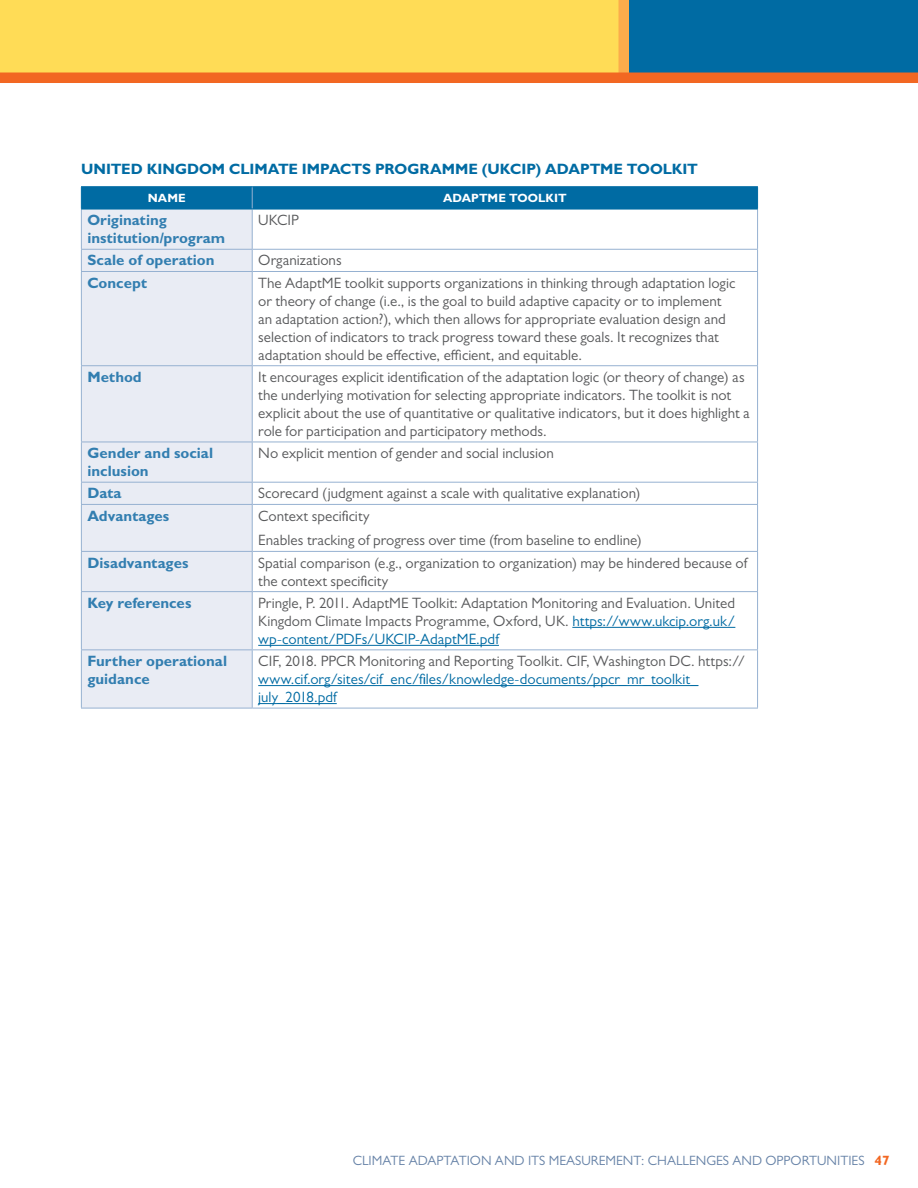
<style>
.page{position:relative;width:918px;height:1188px;background:#fff}
.page>*{position:absolute;margin:0;border:0;box-sizing:border-box;transform-origin:0 0}
.Table_text{font:15px/18px "Gill Sans MT Pro";color:#58595b}
.Table_-_Left_Column{font:700 15px/18px "Gill Sans MT Pro";color:#327eb0}
.Table_text-2{font:15px/18px "Gill Sans MT Pro";color:#006ba3}
.H3_Annex_table_header{font:700 15px "Gill Sans MT Pro";color:#006ba3}
.t1{font:13.5px "Gill Sans MT Pro";color:#6682a7}
.Table_Header_Row{font:700 12px "Gill Sans MT Pro";color:#fff}
.s1{color:#006ba3}
.s2{color:#58595b}
.s3{font-weight:700;color:#f26722}
</style>
<div class="page">
<div style="left:82px;top:210px;width:170px;height:498px;background:#e9ecf4"></div>
<hr style="left:81px;top:209px;width:1px;height:40px;background:#96b1d1">
<hr style="left:252px;top:209px;width:1px;height:40px;background:#96b1d1">
<hr style="left:757px;top:209px;width:1px;height:40px;background:#96b1d1">
<hr style="left:81px;top:249px;width:171px;height:1px;background:#96b1d1">
<svg style="left:81px;top:250px;width:1px;height:21px"></svg>
<hr style="left:252px;top:249px;width:506px;height:1px;background:#96b1d1">
<svg style="left:252px;top:250px;width:1px;height:21px"></svg>
<svg style="left:757px;top:250px;width:1px;height:21px"></svg>
<hr style="left:81px;top:271px;width:171px;height:1px;background:#96b1d1">
<hr style="left:81px;top:272px;width:1px;height:93px;background:#96b1d1">
<hr style="left:252px;top:271px;width:506px;height:1px;background:#96b1d1">
<hr style="left:252px;top:272px;width:1px;height:93px;background:#96b1d1">
<hr style="left:757px;top:272px;width:1px;height:93px;background:#96b1d1">
<hr style="left:81px;top:365px;width:171px;height:1px;background:#96b1d1">
<hr style="left:81px;top:366px;width:1px;height:76px;background:#96b1d1">
<hr style="left:252px;top:365px;width:506px;height:1px;background:#96b1d1">
<hr style="left:252px;top:366px;width:1px;height:76px;background:#96b1d1">
<hr style="left:757px;top:366px;width:1px;height:76px;background:#96b1d1">
<hr style="left:81px;top:442px;width:171px;height:1px;background:#96b1d1">
<hr style="left:81px;top:442px;width:1px;height:40px;background:#96b1d1">
<hr style="left:252px;top:442px;width:506px;height:1px;background:#96b1d1">
<hr style="left:252px;top:442px;width:1px;height:40px;background:#96b1d1">
<hr style="left:757px;top:442px;width:1px;height:40px;background:#96b1d1">
<hr style="left:81px;top:482px;width:171px;height:1px;background:#96b1d1">
<svg style="left:81px;top:483px;width:1px;height:21px"></svg>
<hr style="left:252px;top:482px;width:506px;height:1px;background:#96b1d1">
<svg style="left:252px;top:483px;width:1px;height:21px"></svg>
<svg style="left:757px;top:483px;width:1px;height:21px"></svg>
<hr style="left:81px;top:504px;width:171px;height:1px;background:#96b1d1">
<hr style="left:81px;top:505px;width:1px;height:46px;background:#96b1d1">
<hr style="left:252px;top:504px;width:506px;height:1px;background:#96b1d1">
<hr style="left:252px;top:505px;width:1px;height:46px;background:#96b1d1">
<hr style="left:757px;top:505px;width:1px;height:46px;background:#96b1d1">
<hr style="left:81px;top:551px;width:171px;height:1px;background:#96b1d1">
<hr style="left:81px;top:552px;width:1px;height:39px;background:#96b1d1">
<hr style="left:252px;top:551px;width:506px;height:1px;background:#96b1d1">
<hr style="left:252px;top:552px;width:1px;height:39px;background:#96b1d1">
<hr style="left:757px;top:552px;width:1px;height:39px;background:#96b1d1">
<hr style="left:81px;top:591px;width:171px;height:1px;background:#96b1d1">
<hr style="left:81px;top:592px;width:1px;height:57px;background:#96b1d1">
<hr style="left:252px;top:591px;width:506px;height:1px;background:#96b1d1">
<hr style="left:252px;top:592px;width:1px;height:57px;background:#96b1d1">
<hr style="left:757px;top:592px;width:1px;height:57px;background:#96b1d1">
<hr style="left:81px;top:649px;width:171px;height:1px;background:#96b1d1">
<hr style="left:81px;top:650px;width:1px;height:58px;background:#96b1d1">
<hr style="left:252px;top:649px;width:506px;height:1px;background:#96b1d1">
<hr style="left:252px;top:650px;width:1px;height:58px;background:#96b1d1">
<hr style="left:757px;top:650px;width:1px;height:58px;background:#96b1d1">
<hr style="left:81px;top:708px;width:171px;height:1px;background:#96b1d1">
<hr style="left:252px;top:708px;width:506px;height:1px;background:#96b1d1">
<hr style="left:81px;top:186px;width:171px;height:1px;background:#006ba3">
<hr style="left:252px;top:186px;width:506px;height:1px;background:#006ba3">
<div style="left:81px;top:187px;width:677px;height:22px;background:#006ba3"></div>
<hr style="left:81px;top:209px;width:171px;height:1px;background:#006ba3">
<hr style="left:252px;top:209px;width:506px;height:1px;background:#006ba3">
<hr style="left:572px;top:627px;width:163px;height:1px;background:#006ba3">
<hr style="left:258px;top:645px;width:241px;height:1px;background:#006ba3">
<hr style="left:258px;top:685px;width:440px;height:1px;background:#006ba3">
<hr style="left:258px;top:703px;width:79px;height:1px;background:#006ba3">
<div style="left:621px;top:0;width:297px;height:76px;background:#006ba3"></div>
<div style="left:0;top:0;width:626px;height:76px;background:#ffdc56"></div>
<div style="left:619px;top:0;width:10px;height:78px;background:#fbac4b"></div>
<div style="left:0;top:73px;width:918px;height:10px;background:#f26722"></div>
<p class="H3_Annex_table_header" style="left:81px;top:159px;width:619px">UNITED KINGDOM CLIMATE IMPACTS PROGRAMME (UKCIP) ADAPTME TOOLKIT</p>
<p class="Table_Header_Row" style="left:148px;top:190px;width:39px">NAME</p>
<p class="Table_Header_Row" style="left:443px;top:190px;width:125px">ADAPTME TOOLKIT</p>
<p class="Table_-_Left_Column" style="left:87px;top:211px;width:139px">Originating institution/program</p>
<p class="Table_text" style="left:258px;top:211px;width:42px">UKCIP</p>
<p class="Table_-_Left_Column" style="left:87px;top:251px;width:129px">Scale of operation</p>
<p class="Table_text" style="left:258px;top:251px;width:85px">Organizations</p>
<p class="Table_-_Left_Column" style="left:87px;top:273px;width:61px">Concept</p>
<p class="Table_text" style="left:258px;top:274px;width:479px">The AdaptME toolkit supports organizations in thinking through adaptation logic or theory of change (i.e., is the goal to build adaptive capacity or to implement an adaptation action?), which then allows for appropriate evaluation design and selection of indicators to track progress toward these goals. It recognizes that adaptation should be effective, efficient, and equitable.</p>
<p class="Table_-_Left_Column" style="left:87px;top:368px;width:56px">Method</p>
<p class="Table_text" style="left:258px;top:368px;width:493px">It encourages explicit identification of the adaptation logic (or theory of change) as the underlying motivation for selecting appropriate indicators. The toolkit is not explicit about the use of quantitative or qualitative indicators, but it does highlight a role for participation and participatory methods.</p>
<p class="Table_-_Left_Column" style="left:87px;top:444px;width:127px">Gender and social inclusion</p>
<p class="Table_text" style="left:258px;top:444px;width:297px">No explicit mention of gender and social inclusion</p>
<p class="Table_-_Left_Column" style="left:87px;top:484px;width:36px">Data</p>
<p class="Table_text" style="left:258px;top:484px;width:384px">Scorecard (judgment against a scale with qualitative explanation)</p>
<p class="Table_-_Left_Column" style="left:87px;top:506px;width:84px">Advantages</p>
<p class="Table_text" style="left:258px;top:507px;width:113px">Context specificity</p>
<p class="Table_text" style="left:258px;top:531px;width:385px">Enables tracking of progress over time (from baseline to endline)</p>
<p class="Table_-_Left_Column" style="left:87px;top:553px;width:103px">Disadvantages</p>
<p class="Table_text" style="left:258px;top:554px;width:491px">Spatial comparison (e.g., organization to organization) may be hindered because of the context specificity</p>
<p class="Table_-_Left_Column" style="left:87px;top:593px;width:106px">Key references</p>
<p class="Table_text" style="left:258px;top:594px;width:479px;text-align:justify">Pringle, P. 2011. AdaptME Toolkit: Adaptation Monitoring and Evaluation. United Kingdom Climate Impacts Programme, Oxford, UK. <span class="s1">https://www.ukcip.org.uk/ wp-content/PDFs/UKCIP-AdaptME.pdf</span></p>
<p class="Table_-_Left_Column" style="left:87px;top:652px;width:141px">Further operational guidance</p>
<p class="Table_text-2" style="left:258px;top:652px;width:489px"><span class="s2">CIF, 2018. PPCR Monitoring and Reporting Toolkit. CIF, Washington DC. https:// </span>www.cif.org/sites/cif_enc/files/knowledge-documents/ppcr_mr_toolkit_ july_2018.pdf</p>
<p class="t1" style="left:353px;top:1152px;width:538px">CLIMATE ADAPTATION AND ITS MEASUREMENT: CHALLENGES AND OPPORTUNITIES <span class="s3">47</span></p>
</div>
